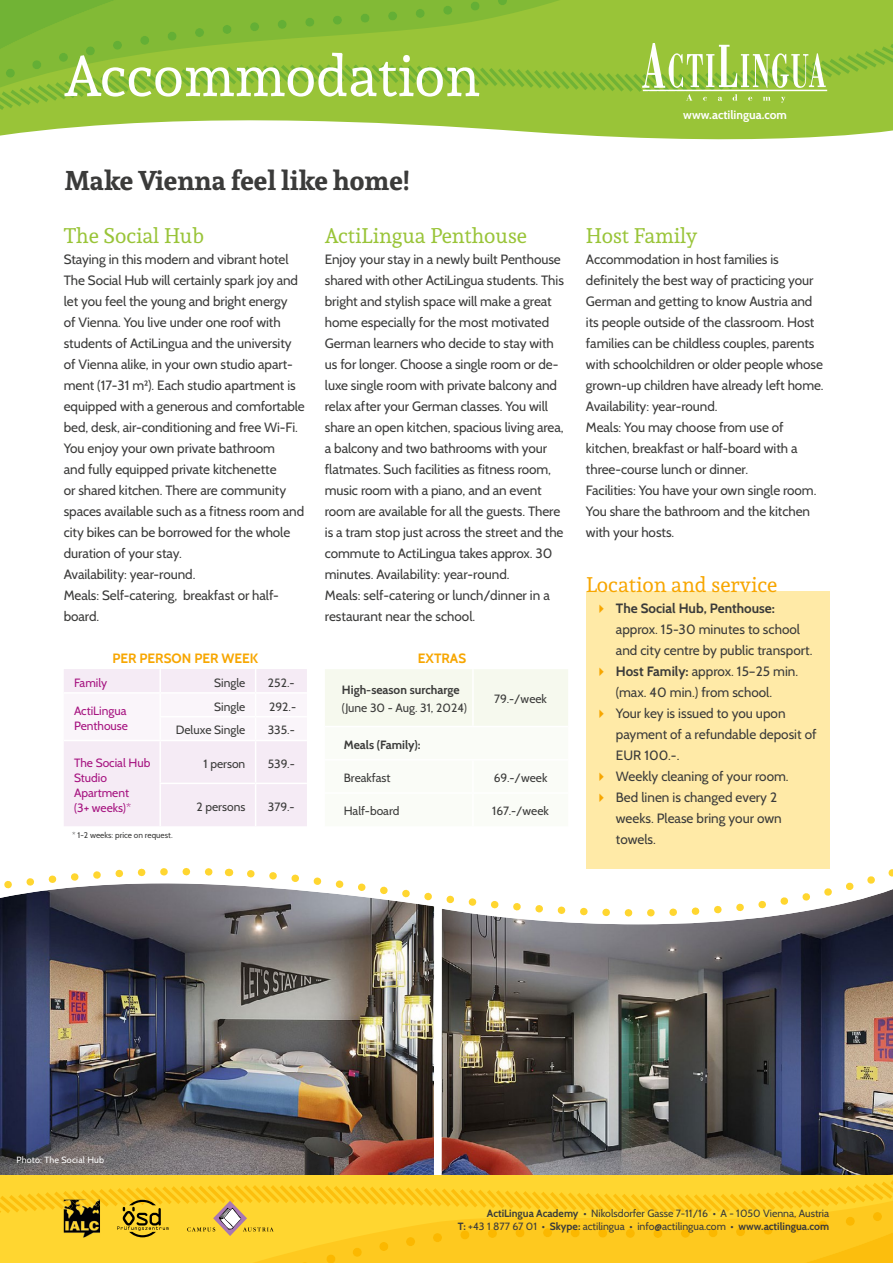
<style>
.page{position:relative;width:893px;height:1263px;background:#fff}
.page>*{position:absolute;margin:0;border:0;box-sizing:border-box;transform-origin:0 0}
.t1{font:57px "Andada";color:#fff}
.t2{font:700 27px "Andada";color:#3b3b3a}
.t3{font:21px "Andada";color:#99c438}
.t4{font:21px "Andada";color:#f7a600}
.t5{font:13.5px/21px "Cabin";letter-spacing:-.005em;color:#3b3b3a}
.t6{font:700 13.5px "Cabin";color:#f7a600}
.t7{font:12px "Cabin";color:#3b3b3a}
.t8{font:12px/15px "Cabin";color:#a61380}
.t9{font:700 12px "Cabin";color:#3b3b3a}
.t10{font:700 12px "Cabin";color:#fff}
.t11{font:10.5px/13.5px "Cabin";color:#3b3b3a;text-align:right}
.t12{font:9px "Cabin";letter-spacing:.02em;color:#fff}
.t13{font:8.25px "Cabin";color:#3b3b3a}
.s1{color:#f7a600}
.s2{font-weight:700}
</style>
<div class="page">
<svg style="left:0;top:0;width:893px;height:140px"></svg>
<svg style="left:452px;top:0;width:108px;height:44px;background:#92c037"></svg>
<svg style="left:498px;top:0;width:9px;height:5px"></svg>
<svg style="left:470px;top:2px;width:10px;height:9px"></svg>
<svg style="left:0;top:0;width:452px;height:44px;background:#80b936"></svg>
<svg style="left:0;top:44px;width:893px;height:66px;background:#92c137"></svg>
<svg style="left:642px;top:44px;width:184px;height:44px"></svg>
<svg style="left:686px;top:94px;width:99px;height:9px"></svg>
<hr style="left:643px;top:90px;width:184px;height:1px;background:#fff">
<img style="left:0;top:885px;width:434px;height:291px">
<img style="left:434px;top:966px;width:459px;height:210px">
<svg style="left:243px;top:844px;width:650px;height:122px"></svg>
<svg style="left:0;top:868px;width:230px;height:36px"></svg>
<svg style="left:64px;top:669px;width:243px;height:157px"></svg>
<hr style="left:64px;top:740px;width:96px;height:1px;background:#fff">
<hr style="left:160px;top:740px;width:96px;height:1px;background:#fff">
<hr style="left:159px;top:741px;width:2px;height:42px;background:#fff">
<hr style="left:256px;top:740px;width:51px;height:1px;background:#fff">
<hr style="left:255px;top:741px;width:1px;height:42px;background:#fff">
<hr style="left:159px;top:783px;width:97px;height:1px;background:#fff">
<hr style="left:159px;top:784px;width:2px;height:42px;background:#fff">
<hr style="left:256px;top:783px;width:51px;height:1px;background:#fff">
<hr style="left:255px;top:784px;width:1px;height:42px;background:#fff">
<div style="left:586px;top:591px;width:243px;height:277px;background:#ffeaa7"></div>
<div style="left:325px;top:669px;width:243px;height:57px;background:#f6f9ee"></div>
<hr style="left:472px;top:669px;width:2px;height:57px;background:#fff">
<hr style="left:0;top:1176px;width:893px;height:4px;background:#ffd630">
<svg style="left:0;top:1180px;width:893px;height:83px;background:#fbcc26"></svg>
<img style="left:64px;top:1209px;width:36px;height:28px">
<img style="left:64px;top:1200px;width:36px;height:9px">
<h1 class="t1" style="left:64px;top:39px;width:418px">Accommodation</h1>
<h2 class="t2" style="left:64px;top:162px;width:347px">Make Vienna feel like home!</h2>
<h3 class="t3" style="left:325px;top:222px;width:204px">ActiLingua Penthouse</h3>
<p class="t5" style="left:325px;top:249px;width:241px">Enjoy your stay in a newly built Penthouse shared with other ActiLingua students. This bright and stylish space will make a great home especially for the most motivated German learners who decide to stay with us for longer. Choose a single room or de&shy;luxe single room with private balcony and relax after your German classes. You will share an open kitchen, spacious living area, a balcony and two bathrooms with your flatmates. Such facilities as fitness room, music room with a piano, and an event room are available for all the guests. There is a tram stop just across the street and the commute to ActiLingua takes approx. 30 minutes. Availability: year-round.<br>Meals: self-catering or lunch/dinner in a restaurant near the school.</p>
<h3 class="t3" style="left:64px;top:222px;width:142px">The Social Hub</h3>
<p class="t5" style="left:64px;top:249px;width:243px">Staying in this modern and vibrant hotel The Social Hub will certainly spark joy and let you feel the young and bright energy<br>of Vienna. You live under one roof with students of ActiLingua and the university of Vienna alike, in your own studio apart&shy;ment (17-31 m²). Each studio apartment is equipped with a generous and comfortable bed, desk, air-conditioning and free Wi-Fi.<br>You enjoy your own private bathroom<br>and fully equipped private kitchenette<br>or shared kitchen. There are community spaces available such as a fitness room and city bikes can be borrowed for the whole duration of your stay.<br>Availability: year-round.<br>Meals: Self-catering, breakfast or half&shy;board.</p>
<p class="t6" style="left:112px;top:650px;width:147px">PER PERSON PER WEEK</p>
<p class="t8" style="left:74px;top:675px;width:35px">Family</p>
<p class="t7" style="left:214px;top:675px;width:33px">Single</p>
<p class="t7" style="left:268px;top:675px;width:28px">252.-</p>
<p class="t8" style="left:74px;top:703px;width:56px">ActiLingua<br>Penthouse</p>
<p class="t7" style="left:214px;top:699px;width:33px">Single</p>
<p class="t7" style="left:269px;top:699px;width:28px">292.-</p>
<p class="t7" style="left:176px;top:723px;width:71px">Deluxe Single</p>
<p class="t7" style="left:268px;top:723px;width:29px">335.-</p>
<p class="t8" style="left:74px;top:755px;width:78px">The Social Hub<br>Studio<br>Apartment<br>(3+ weeks)*</p>
<p class="t7" style="left:203px;top:756px;width:43px">1 person</p>
<p class="t7" style="left:268px;top:756px;width:29px">539.-</p>
<p class="t7" style="left:196px;top:799px;width:50px">2 persons</p>
<p class="t7" style="left:268px;top:799px;width:28px">379.-</p>
<p class="t13" style="left:72px;top:830px;width:102px">* 1-2 weeks: price on request.</p>
<p class="t6" style="left:418px;top:650px;width:50px">EXTRAS</p>
<p class="t9" style="left:342px;top:683px;width:119px">High-season surcharge</p>
<p class="t7" style="left:342px;top:701px;width:126px">(June 30 - Aug. 31, 2024)</p>
<p class="t7" style="left:494px;top:692px;width:54px">79.-/week</p>
<p class="t9" style="left:344px;top:737px;width:78px">Meals (Family):</p>
<p class="t7" style="left:344px;top:771px;width:48px">Breakfast</p>
<p class="t7" style="left:494px;top:771px;width:55px">69.-/week</p>
<p class="t7" style="left:344px;top:804px;width:57px">Half-board</p>
<p class="t7" style="left:492px;top:804px;width:58px">167.-/week</p>
<p class="t10" style="left:683px;top:107px;width:105px">www.actilingua.com</p>
<h3 class="t3" style="left:586px;top:222px;width:113px">Host Family</h3>
<p class="t5" style="left:586px;top:249px;width:239px">Accommodation in host families is definitely the best way of practicing your German and getting to know Austria and its people outside of the classroom. Host families can be childless couples, parents with schoolchildren or older people whose grown-up children have already left home.<br>Availability: year-round.<br>Meals: You may choose from use of kitchen, breakfast or half-board with a three-course lunch or dinner.<br>Facilities: You have your own single room.<br>You share the bathroom and the kitchen with your hosts.</p>
<h3 class="t4" style="left:586px;top:571px;width:192px">Location and service</h3>
<p class="t5" style="left:616px;top:597px;width:198px;text-indent:-21px"><span class="s1">✔</span> <span class="s2">The Social Hub, Penthouse: </span>approx. 15-30 minutes to school and city centre by public transport.</p>
<p class="t5" style="left:595px;top:660px;width:205px;text-align:center"><span class="s1">✔</span> <span class="s2">Host Family:</span> approx. 15–25 min. (max. 40 min.) from school.</p>
<p class="t5" style="left:616px;top:702px;width:202px;text-indent:-21px"><span class="s1">✔</span> Your key is issued to you upon payment of a refundable deposit of<br>EUR 100.-.</p>
<p class="t5" style="left:595px;top:765px;width:196px"><span class="s1">✔</span> Weekly cleaning of your room.</p>
<p class="t5" style="left:616px;top:786px;width:167px;text-indent:-21px"><span class="s1">✔</span> Bed linen is changed every 2 weeks. Please bring your own towels.</p>
<p class="t12" style="left:17px;top:1155px;width:89px">Photo: The Social Hub</p>
<p class="t11" style="left:458px;top:1206px;width:373px"><span class="s2">ActiLingua Academy</span> • Nikolsdorfer Gasse 7-11/16 • A - 1050 Vienna, Austria<br><span class="s2">T:</span> +43 1 877 67 01 • <span class="s2">Skype:</span> actilingua • info@actilingua.com • <span class="s2">www.actilingua.com</span></p>
</div>
